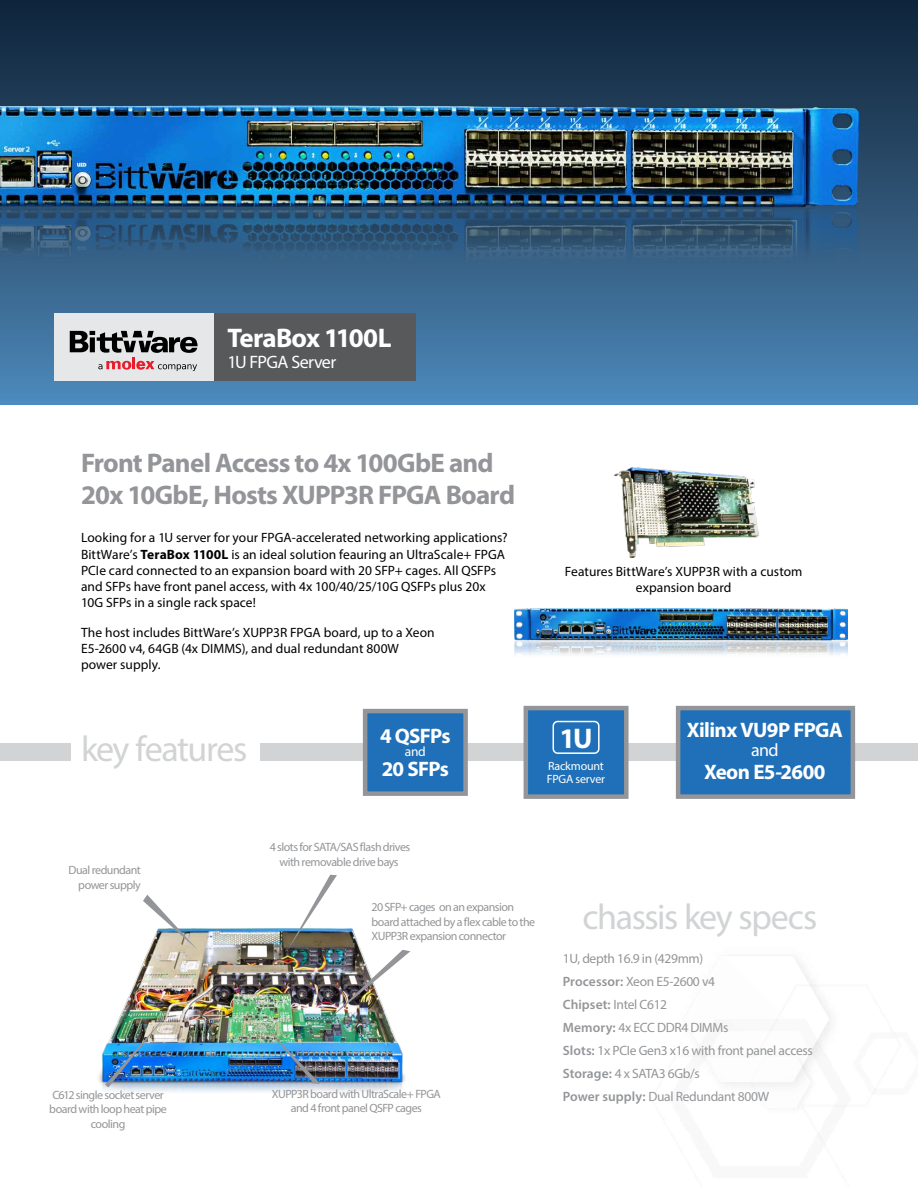
<style>
.page{position:relative;width:918px;height:1188px;background:#fff}
.page>*{position:absolute;margin:0;border:0;box-sizing:border-box;transform-origin:0 0}
.t1{font:36px "Myriad Pro";letter-spacing:-.04em;color:#d1d3d4}
.t2{font:700 28.5px "Myriad Pro";color:#fff}
.t3{font:700 27px/32.4px "Myriad Pro";letter-spacing:-.03em;color:#939598}
.t4{font:700 27px "Myriad Pro";letter-spacing:-.03em;color:#fff}
.t5{font:700 21px "Myriad Pro";letter-spacing:-.03em;color:#fff}
.t6{font:18px "Myriad Pro";letter-spacing:-.03em;color:#fff}
.t7{font:13.5px/16.2px "Myriad Pro";letter-spacing:.005em;color:#000}
.t8{font:13.5px/23px "Myriad Pro";letter-spacing:-.025em;color:#939598}
.t9{font:13.5px "Myriad Pro";color:#fff}
.t10{font:12px/14.4px "Myriad Pro";letter-spacing:-.04em;color:#939598;text-align:center}
.t11{font:12px/13.5px "Myriad Pro";letter-spacing:-.015em;color:#fff}
.s1{font-weight:700}
.s2{font-weight:600}
</style>
<div class="page">
<div style="left:0;top:0;width:918px;height:405px;background:linear-gradient(to bottom,#0f2136,#4d88b8)"></div>
<div style="left:260px;top:744px;width:658px;height:17px;background:#d1d3d4"></div>
<div style="left:363px;top:709px;width:105px;height:87px;background:#1f70b8;border:4px solid #939598"></div>
<div style="left:524px;top:706px;width:105px;height:93px;background:#1f70b8;border:4px solid #939598"></div>
<div style="left:676px;top:706px;width:179px;height:93px;background:#1f70b8;border:4px solid #939598"></div>
<div style="left:0;top:744px;width:70px;height:17px;background:#d1d3d4"></div>
<img style="left:98px;top:929px;width:305px;height:163px">
<img style="left:514px;top:609px;width:334px;height:46px">
<img style="left:0;top:106px;width:859px;height:158px">
<img style="left:264px;top:875px;width:146px;height:209px">
<svg style="left:143px;top:895px;width:55px;height:55px"></svg>
<div style="left:214px;top:314px;width:201px;height:67px;background:#58595b"></div>
<div style="left:55px;top:314px;width:159px;height:67px;background:#e6e7e8"></div>
<svg style="left:70px;top:331px;width:128px;height:40px"></svg>
<div style="left:553px;top:721px;width:47px;height:33px;border:2px solid #fff;border-radius:4px"></div>
<img style="left:105px;top:1014px;width:63px;height:73px">
<img style="left:615px;top:468px;width:144px;height:89px">
<h3 class="t4" style="left:227px;top:320px;width:165px">TeraBox 1100L</h3>
<h3 class="t6" style="left:227px;top:351px;width:110px">1U FPGA Server</h3>
<h3 class="t3" style="left:81px;top:446px;width:436px">Front Panel Access to 4x 100GbE and<br>20x 10GbE, Hosts XUPP3R FPGA Board</h3>
<p class="t7" style="left:81px;top:530px;width:428px">Looking for a 1U server for your FPGA-accelerated networking applications?<br>BittWare’s <span class="s1">TeraBox 1100L</span> is an ideal solution feauring an UltraScale+ FPGA PCIe card connected to an expansion board with 20 SFP+ cages. All QSFPs and SFPs have front panel access, with 4x 100/40/25/10G QSFPs plus 20x 10G SFPs in a single rack space!</p>
<p class="t7" style="left:81px;top:624px;width:355px">The host includes BittWare’s XUPP3R FPGA board, up to a Xeon<br>E5-2600 v4, 64GB (4x DIMMS), and dual redundant 800W power supply.</p>
<p class="t7" style="left:565px;top:563px;width:239px;text-align:center">Features BittWare’s XUPP3R with a custom expansion board</p>
<h1 class="t1" style="left:81px;top:727px;width:168px">key features</h1>
<p class="t10" style="left:69px;top:863px;width:74px;text-align:right">Dual redundant power supply</p>
<p class="t10" style="left:49px;top:1087px;width:119px">C612 single socket server board with loop heat pipe cooling</p>
<h3 class="t5" style="left:380px;top:722px;width:72px">4 QSFPs</h3>
<p class="t9" style="left:405px;top:743px;width:23px">and</p>
<h3 class="t5" style="left:382px;top:756px;width:69px">20 SFPs</h3>
<p class="t11" style="left:547px;top:759px;width:60px">Rackmount<br>FPGA server</p>
<h2 class="t2" style="left:560px;top:720px;width:34px">1U</h2>
<p class="t10" style="left:270px;top:840px;width:142px">4 slots for SATA/SAS flash drives with removable drive bays</p>
<h3 class="t5" style="left:687px;top:716px;width:157px">Xilinx VU9P FPGA</h3>
<h3 class="t6" style="left:751px;top:739px;width:29px">and</h3>
<h3 class="t5" style="left:704px;top:758px;width:123px">Xeon E5-2600</h3>
<p class="t10" style="left:372px;top:900px;width:165px;text-align:left">20 SFP+ cages on an expansion board attached by a flex cable to the<br>XUPP3R expansion connector</p>
<p class="t10" style="left:272px;top:1087px;width:171px">XUPP3R board with UltraScale+ FPGA and 4 front panel QSFP cages</p>
<h1 class="t1" style="left:583px;top:895px;width:236px">chassis key specs</h1>
<p class="t8" style="left:563px;top:947px;width:252px">1U, depth 16.9 in (429mm)<br><span class="s2">Processor:</span> Xeon E5-2600 v4<br><span class="s2">Chipset:</span> Intel C612<br><span class="s2">Memory:</span> 4x ECC DDR4 DIMMs<br><span class="s2">Slots:</span> 1x PCIe Gen3 x16 with front panel access<br><span class="s2">Storage:</span> 4 x SATA3 6Gb/s<br><span class="s2">Power supply:</span> Dual Redundant 800W</p>
</div>
